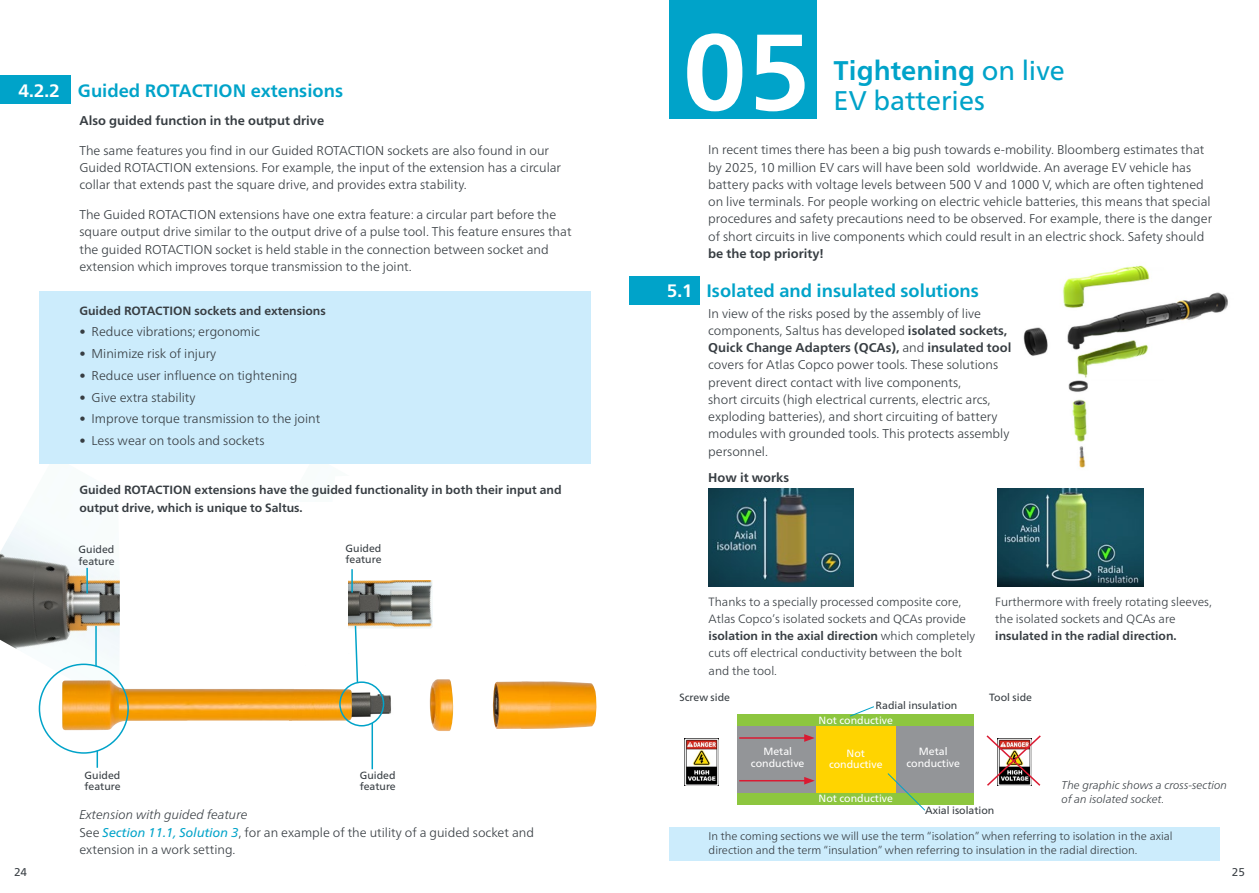
<style>
.page{position:relative;width:1259px;height:893px;background:#fff}
.page>*{position:absolute;margin:0;border:0;box-sizing:border-box;transform-origin:0 0}
.t1{font:700 108px "Neue Frutiger World";color:#fff}
.t2{font:700 27px "Neue Frutiger World";color:#00a3c9}
.t3{font:27px "Neue Frutiger World";color:#00a3c9}
.t4{font:700 18px "Neue Frutiger World";color:#00a3c9}
.t5{font:13.5px "Source Sans Pro";color:#373d41}
.t6{font:300 12.75px/17.2px "Neue Frutiger World";color:#373d42}
.t7{font:700 12.75px "Neue Frutiger World";color:#373d42}
.t8{font:italic 300 12.75px "Neue Frutiger World";color:#373d42}
.t9{font:300 12px/17.2px "Neue Frutiger World";color:#373d42}
.t10{font:700 12px/18px "Neue Frutiger World";color:#373d42}
.t11{font:12px/24.6px "Source Sans Pro";color:#fff;text-align:center}
.t12{font:300 11.25px/13.5px "Neue Frutiger World";color:#373d42}
.t13{font:italic 300 11.25px/13.5px "Neue Frutiger World";color:#373d42}
.t14{font:11.25px "Neue Frutiger World";color:#373d42}
.t15{font:10.5px/11.2px "Neue Frutiger World";color:#373d42}
.t16{font:10.5px/11.2px "Neue Frutiger World";color:#fff;text-align:center}
.s1{color:#fff}
.s2{font-weight:400;font-style:italic;color:#00a3c9}
.s3{font-weight:400}
.s4{font-weight:700}
</style>
<div class="page">
<div style="left:737px;top:726px;width:237px;height:67px;background:#939598"></div>
<img style="left:684px;top:739px;width:34px;height:46px">
<img style="left:0;top:463px;width:232px;height:255px">
<svg style="left:118px;top:492px;width:114px;height:246px"></svg>
<div style="left:221px;top:502px;width:126px;height:162px;background:#fff"></div>
<img style="left:347px;top:688px;width:44px;height:39px">
<img style="left:294px;top:688px;width:58px;height:33px">
<div style="left:223px;top:675px;width:66px;height:65px;background:#fff"></div>
<img style="left:62px;top:680px;width:154px;height:50px">
<img style="left:429px;top:688px;width:25px;height:43px">
<img style="left:492px;top:681px;width:24px;height:48px">
<img style="left:516px;top:681px;width:81px;height:48px">
<img style="left:119px;top:689px;width:175px;height:32px">
<div style="left:39px;top:664px;width:90px;height:90px;border:2px solid #00a3c9;border-radius:50%"></div>
<div style="left:339px;top:681px;width:45px;height:45px;border:2px solid #00a3c9;border-radius:50%"></div>
<svg style="left:97px;top:751px;width:1px;height:17px"></svg>
<svg style="left:346px;top:580px;width:167px;height:108px"></svg>
<hr style="left:371px;top:723px;width:2px;height:46px;background:#00a3c9">
<hr style="left:95px;top:626px;width:2px;height:40px;background:#00a3c9">
<hr style="left:351px;top:569px;width:2px;height:24px;background:#00a3c9">
<hr style="left:86px;top:568px;width:2px;height:25px;background:#00a3c9">
<div style="left:629px;top:276px;width:71px;height:28px;background:#00a3c9"></div>
<img style="left:708px;top:488px;width:145px;height:98px">
<img style="left:997px;top:488px;width:146px;height:98px">
<div style="left:669px;top:0;width:147px;height:118px;background:#00a3c9"></div>
<img style="left:1023px;top:265px;width:205px;height:203px">
<div style="left:39px;top:291px;width:551px;height:172px;background:#ccecfc"></div>
<div style="left:669px;top:827px;width:550px;height:33px;background:#ccecfc"></div>
<div style="left:816px;top:726px;width:79px;height:67px;background:#ffd400"></div>
<div style="left:737px;top:714px;width:237px;height:12px;background:#8dc63f"></div>
<div style="left:737px;top:793px;width:237px;height:12px;background:#8dc63f"></div>
<hr style="left:739px;top:737px;width:67px;height:2px;background:#da1a32">
<svg style="left:804px;top:734px;width:10px;height:8px"></svg>
<hr style="left:739px;top:780px;width:67px;height:1px;background:#da1a32">
<svg style="left:804px;top:777px;width:10px;height:7px"></svg>
<svg style="left:887px;top:772px;width:38px;height:39px"></svg>
<svg style="left:850px;top:706px;width:24px;height:11px"></svg>
<svg style="left:986px;top:735px;width:55px;height:51px"></svg>
<div style="left:0;top:76px;width:70px;height:28px;background:#00a3c9"></div>
<h3 class="t4" style="left:18px;top:75px;width:326px"><span class="s1">4.2.2</span> Guided ROTACTION extensions</h3>
<p class="t7" style="left:79px;top:109px;width:246px">Also guided function in the output drive</p>
<p class="t6" style="left:79px;top:142px;width:483px">The same features you find in our Guided ROTACTION sockets are also found in our<br>Guided ROTACTION extensions. For example, the input of the extension has a circular collar that extends past the square drive, and provides extra stability.</p>
<p class="t6" style="left:79px;top:206px;width:494px">The Guided ROTACTION extensions have one extra feature: a circular part before the square output drive similar to the output drive of a pulse tool. This feature ensures that the guided ROTACTION socket is held stable in the connection between socket and extension which improves torque transmission to the joint.</p>
<p class="t10" style="left:79px;top:302px;width:248px">Guided ROTACTION sockets and extensions</p>
<p class="t6" style="left:79px;top:323px;width:182px">• Reduce vibrations; ergonomic</p>
<p class="t6" style="left:79px;top:345px;width:138px">• Minimize risk of injury</p>
<p class="t6" style="left:79px;top:367px;width:220px">• Reduce user influence on tightening</p>
<p class="t6" style="left:79px;top:389px;width:118px">• Give extra stability</p>
<p class="t6" style="left:79px;top:410px;width:242px">• Improve torque transmission to the joint</p>
<p class="t6" style="left:79px;top:432px;width:187px">• Less wear on tools and sockets</p>
<p class="t10" style="left:79px;top:481px;width:484px">Guided ROTACTION extensions have the guided functionality in both their input and output drive, which is unique to Saltus.</p>
<p class="t15" style="left:345px;top:543px;width:37px">Guided feature</p>
<p class="t15" style="left:79px;top:544px;width:37px">Guided feature</p>
<p class="t15" style="left:85px;top:770px;width:37px">Guided feature</p>
<p class="t15" style="left:360px;top:770px;width:37px">Guided feature</p>
<p class="t8" style="left:79px;top:804px;width:169px">Extension with guided feature</p>
<p class="t6" style="left:79px;top:824px;width:456px">See <span class="s2">Section 11.1, Solution 3</span>, for an example of the utility of a guided socket and extension in a work setting.</p>
<h1 class="t1" style="left:682px;top:-23px;width:130px">05</h1>
<h2 class="t2" style="left:833px;top:47px;width:233px">Tightening <span class="s3">on live</span></h2>
<h2 class="t3" style="left:833px;top:80px;width:153px">EV batteries</h2>
<p class="t6" style="left:708px;top:141px;width:505px">In recent times there has been a big push towards e-mobility. Bloomberg estimates that by 2025, 10 million EV cars will have been sold worldwide. An average EV vehicle has battery packs with voltage levels between 500 V and 1000 V, which are often tightened on live terminals. For people working on electric vehicle batteries, this means that special procedures and safety precautions need to be observed. For example, there is the danger of short circuits in live components which could result in an electric shock. Safety should</p>
<p class="t7" style="left:708px;top:242px;width:117px">be the top priority!</p>
<h3 class="t4" style="left:667px;top:275px;width:314px"><span class="s1">5.1</span> Isolated and insulated solutions</h3>
<p class="t6" style="left:708px;top:305px;width:305px">In view of the risks posed by the assembly of live components, Saltus has developed <span class="s4">isolated sockets, Quick Change Adapters (QCAs),</span> and <span class="s4">insulated tool </span>covers for Atlas Copco power tools. These solutions prevent direct contact with live components,<br>short circuits (high electrical currents, electric arcs, exploding batteries), and short circuiting of battery modules with grounded tools. This protects assembly personnel.</p>
<p class="t7" style="left:708px;top:466px;width:82px">How it works</p>
<p class="t9" style="left:708px;top:593px;width:268px">Thanks to a specially processed composite core, Atlas Copco’s isolated sockets and QCAs provide <span class="s4">isolation in the axial direction</span> which completely cuts off electrical conductivity between the bolt and the tool.</p>
<p class="t9" style="left:995px;top:593px;width:218px">Furthermore with freely rotating sleeves, the isolated sockets and QCAs are</p>
<p class="t10" style="left:995px;top:627px;width:183px">insulated in the radial direction.</p>
<p class="t15" style="left:679px;top:691px;width:52px">Screw side</p>
<p class="t5" style="left:686px;top:691px;width:36px">Screw</p>
<p class="t5" style="left:947px;top:696px;width:27px">Tool</p>
<p class="t15" style="left:875px;top:700px;width:83px">Radial insulation</p>
<p class="t16" style="left:818px;top:715px;width:76px">Not conductive</p>
<p class="t16" style="left:751px;top:746px;width:55px">Metal conductive</p>
<p class="t11" style="left:746px;top:741px;width:32px">Metall</p>
<p class="t16" style="left:829px;top:747px;width:55px">Not conductive</p>
<p class="t11" style="left:792px;top:756px;width:78px">conductive<br>Not conductive</p>
<p class="t16" style="left:818px;top:793px;width:76px">Not conductive</p>
<p class="t16" style="left:906px;top:746px;width:55px">Metal conductive</p>
<p class="t15" style="left:989px;top:691px;width:44px">Tool side</p>
<p class="t5" style="left:999px;top:691px;width:36px">Screw</p>
<p class="t15" style="left:925px;top:805px;width:71px">Axial isolation</p>
<p class="t13" style="left:1061px;top:777px;width:167px">The graphic shows a cross-section of an isolated socket.</p>
<p class="t12" style="left:708px;top:830px;width:465px">In the coming sections we will use the term “isolation” when referring to isolation in the axial direction and the term “insulation” when referring to insulation in the radial direction.</p>
<p class="t14" style="left:14px;top:863px;width:15px">24</p>
<p class="t14" style="left:1231px;top:863px;width:15px">25</p>
</div>
